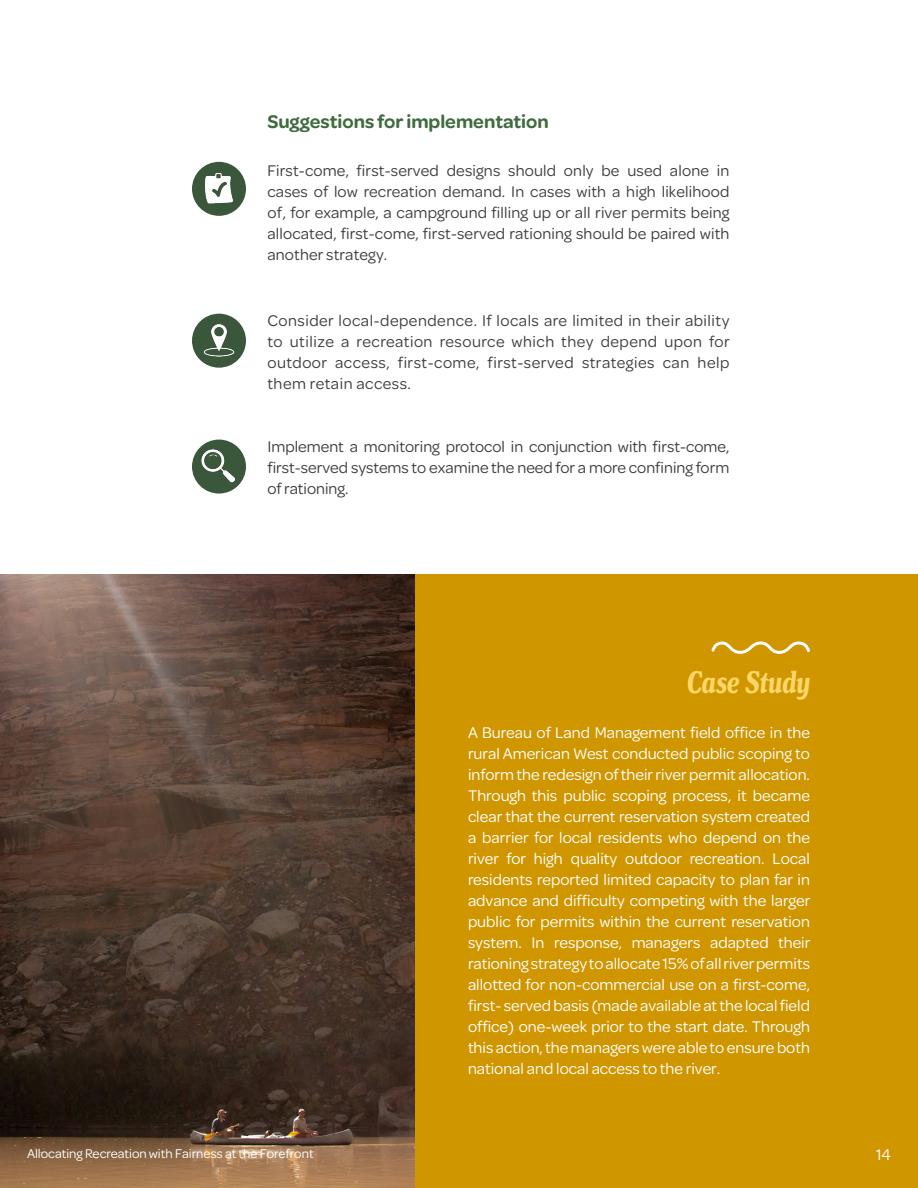
<style>
.page{position:relative;width:918px;height:1188px;background:#fff}
.page>*{position:absolute;margin:0;border:0;box-sizing:border-box;transform-origin:0 0}
.t1{font:italic 700 extra-condensed 33px "Henriette";color:#ffd668}
.Section_Subheader_2{font:600 19.5px "Omnes";color:#406b40}
.t2{font:16.5px/21px "Omnes";color:#fff;text-align:justify}
.t3{font:16.5px/21px "Omnes";letter-spacing:.01em;color:#3e3e3f;text-align:justify}
.t4{font:13.5px "Omnes";color:#fff}
</style>
<div class="page">
<div style="left:399px;top:575px;width:518px;height:613px;background:#cf9600"></div>
<img style="left:0;top:575px;width:415px;height:613px">
<div style="left:192px;top:162px;width:54px;height:54px;background:#3b573b;border-radius:50%"></div>
<svg style="left:192px;top:314px;width:54px;height:54px"></svg>
<svg style="left:192px;top:440px;width:54px;height:54px"></svg>
<svg style="left:711px;top:641px;width:99px;height:13px"></svg>
<img style="left:197px;top:167px;width:44px;height:44px">
<img style="left:194px;top:315px;width:50px;height:51px">
<img style="left:194px;top:441px;width:50px;height:51px">
<p class="Section_Subheader_2" style="left:267px;top:108px;width:283px">Suggestions for implementation</p>
<p class="t3" style="left:267px;top:159px;width:464px">First-come, first-served designs should only be used alone in cases of low recreation demand. In cases with a high likelihood of, for example, a campground filling up or all river permits being allocated, first-come, first-served rationing should be paired with another strategy.</p>
<p class="t3" style="left:267px;top:309px;width:464px">Consider local-dependence. If locals are limited in their ability to utilize a recreation resource which they depend upon for outdoor access, first-come, first-served strategies can help them retain access.</p>
<p class="t3" style="left:267px;top:435px;width:463px">Implement a monitoring protocol in conjunction with first-come, first-served systems to examine the need for a more confining form of rationing.</p>
<p class="t1" style="left:687px;top:662px;width:124px">Case Study</p>
<p class="t2" style="left:468px;top:721px;width:344px">A Bureau of Land Management field office in the rural American West conducted public scoping to inform the redesign of their river permit allocation.<br>Through this public scoping process, it became clear that the current reservation system created a barrier for local residents who depend on the river for high quality outdoor recreation. Local residents reported limited capacity to plan far in advance and difficulty competing with the larger public for permits within the current reservation system. In response, managers adapted their rationing strategy to allocate 15% of all river permits allotted for non-commercial use on a first-come, first- served basis (made available at the local field office) one-week prior to the start date. Through this action, the managers were able to ensure both national and local access to the river.</p>
<p class="t4" style="left:27px;top:1144px;width:288px">Allocating Recreation with Fairness at the Forefront</p>
<p class="t2" style="left:876px;top:1144px;width:16px">14</p>
</div>
